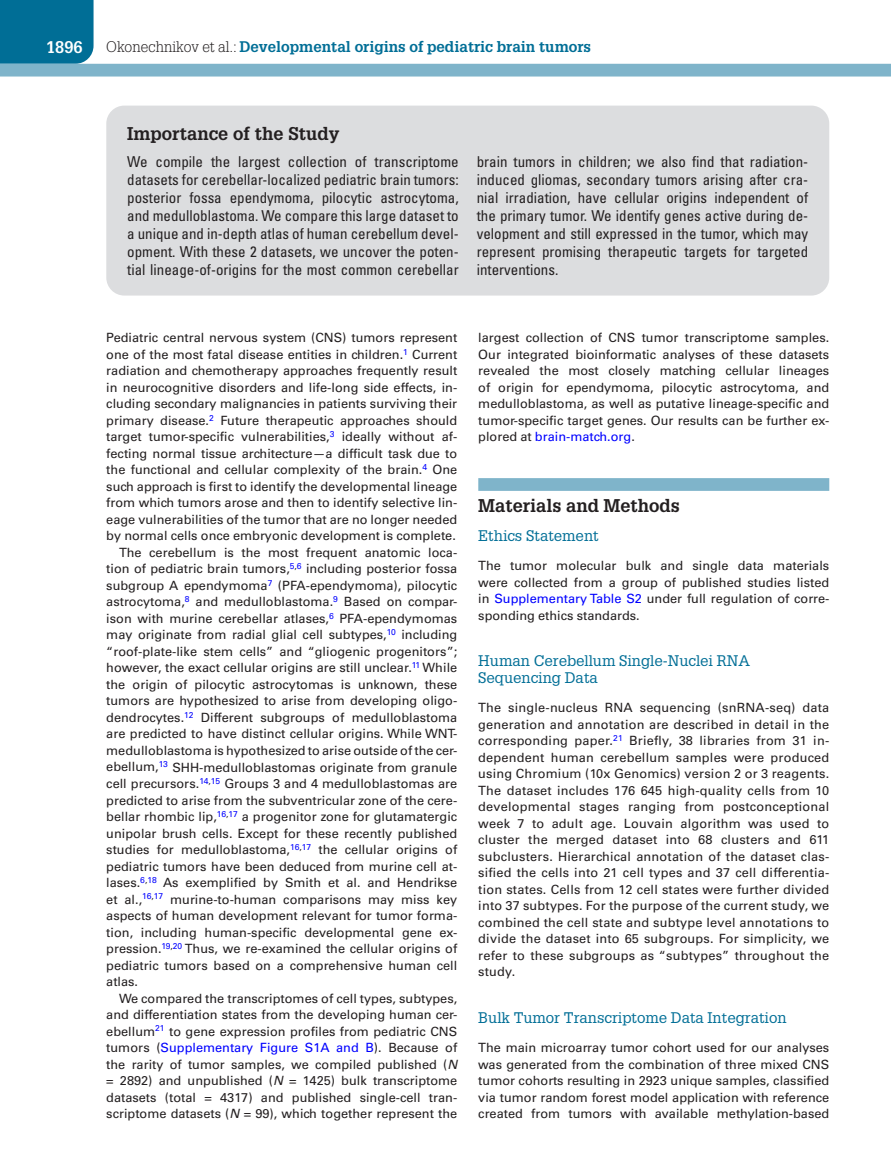
<style>
.page{position:relative;width:891px;height:1175px;background:#fff}
.page>*{position:absolute;margin:0;border:0;box-sizing:border-box;transform-origin:0 0}
.t1{font:700 18px "Glypha LT Std";color:#231f20}
.t2{font:700 16.5px "Glypha LT Std";color:#fff}
.t3{font:condensed 15px/18px "Univers LT Std";color:#231f20;text-align:justify}
.t4{font:15px/16.5px "Glypha LT Std";color:#006e96}
.t5{font:700 15px "Glypha LT Std";color:#006e96}
.t6{font:12.75px/16.5px "Univers LT Std";color:#231f20;text-align:justify}
.t7{font:12.75px "Univers LT Std";color:#00f}
.s1{font-weight:300;color:#231f20}
.s2{color:#231f20}
.s3{font-style:italic}
.s4{color:#00f}
</style>
<div class="page">
<div style="left:0;top:0;width:94px;height:64px;background:#006e96"></div>
<div style="left:0;top:64px;width:891px;height:12px;background:#7fb4ca"></div>
<div style="left:478px;top:478px;width:351px;height:13px;background:#7fb4ca"></div>
<div style="left:106px;top:106px;width:723px;height:189px;background:#dcdddf;border-radius:18px"></div>
<p class="t2" style="left:46px;top:37px;width:38px">1896</p>
<p class="t5" style="left:106px;top:37px;width:486px"><span class="s1">Okonechnikov et al.:</span> Developmental origins of pediatric brain tumors</p>
<h1 class="t1" style="left:127px;top:122px;width:214px">Importance of the Study</h1>
<p class="t3" style="left:127px;top:152px;width:333px">We compile the largest collection of transcriptome datasets for cerebellar-localized pediatric brain tumors: posterior fossa ependymoma, pilocytic astrocytoma, and medulloblastoma. We compare this large dataset to a unique and in-depth atlas of human cerebellum devel&shy;opment. With these 2 datasets, we uncover the poten&shy;tial lineage-of-origins for the most common cerebellar</p>
<p class="t3" style="left:477px;top:152px;width:333px">brain tumors in children; we also find that radiation&shy;induced gliomas, secondary tumors arising after cra&shy;nial irradiation, have cellular origins independent of the primary tumor. We identify genes active during de&shy;velopment and still expressed in the tumor, which may represent promising therapeutic targets for targeted interventions.</p>
<p class="t6" style="left:106px;top:329px;width:352px">Pediatric central nervous system (CNS) tumors represent</p>
<p class="t6" style="left:106px;top:346px;width:352px">one of the most fatal disease entities in children.<sup>1</sup> Current</p>
<p class="t6" style="left:106px;top:362px;width:353px">radiation and chemotherapy approaches frequently result</p>
<p class="t6" style="left:106px;top:379px;width:353px">in neurocognitive disorders and life-long side effects, in-</p>
<p class="t6" style="left:106px;top:395px;width:352px">cluding secondary malignancies in patients surviving their</p>
<p class="t6" style="left:106px;top:412px;width:353px">primary disease.<sup>2</sup> Future therapeutic approaches should</p>
<p class="t6" style="left:106px;top:428px;width:352px">target tumor-specific vulnerabilities,<sup>3</sup> ideally without af-</p>
<p class="t6" style="left:106px;top:445px;width:353px">fecting normal tissue architecture—a difficult task due to</p>
<p class="t6" style="left:106px;top:461px;width:352px">the functional and cellular complexity of the brain.<sup>4</sup> One</p>
<p class="t6" style="left:106px;top:478px;width:353px">such approach is first to identify the developmental lineage</p>
<p class="t6" style="left:106px;top:494px;width:353px">from which tumors arose and then to identify selective lin-</p>
<p class="t6" style="left:106px;top:511px;width:352px">eage vulnerabilities of the tumor that are no longer needed</p>
<p class="t6" style="left:106px;top:527px;width:351px">by normal cells once embryonic development is complete.</p>
<p class="t6" style="left:119px;top:544px;width:340px">The cerebellum is the most frequent anatomic loca-</p>
<p class="t6" style="left:106px;top:560px;width:352px">tion of pediatric brain tumors,<sup>5</sup><sup>,</sup><sup>6</sup> including posterior fossa</p>
<p class="t6" style="left:106px;top:577px;width:352px">subgroup A ependymoma<sup>7</sup> (PFA-ependymoma), pilocytic</p>
<p class="t6" style="left:106px;top:593px;width:353px">astrocytoma,<sup>8</sup> and medulloblastoma.<sup>9</sup> Based on compar-</p>
<p class="t6" style="left:106px;top:610px;width:352px">ison with murine cerebellar atlases,<sup>6</sup> PFA-ependymomas</p>
<p class="t6" style="left:106px;top:626px;width:353px">may originate from radial glial cell subtypes,<sup>10</sup> including</p>
<p class="t6" style="left:106px;top:643px;width:353px">“roof-plate-like stem cells” and “gliogenic progenitors”;</p>
<p class="t6" style="left:106px;top:659px;width:353px">however, the exact cellular origins are still unclear.<sup>11</sup> While</p>
<p class="t6" style="left:106px;top:676px;width:353px">the origin of pilocytic astrocytomas is unknown, these</p>
<p class="t6" style="left:106px;top:692px;width:353px">tumors are hypothesized to arise from developing oligo-</p>
<p class="t6" style="left:106px;top:709px;width:353px">dendrocytes.<sup>12</sup> Different subgroups of medulloblastoma</p>
<p class="t6" style="left:106px;top:725px;width:352px">are predicted to have distinct cellular origins. While WNT-</p>
<p class="t6" style="left:106px;top:742px;width:352px">medulloblastoma is hypothesized to arise outside of the cer-</p>
<p class="t6" style="left:106px;top:758px;width:353px">ebellum,<sup>13</sup> SHH-medulloblastomas originate from granule</p>
<p class="t6" style="left:106px;top:775px;width:353px">cell precursors.<sup>14</sup><sup>,</sup><sup>15</sup> Groups 3 and 4 medulloblastomas are</p>
<p class="t6" style="left:106px;top:791px;width:352px">predicted to arise from the subventricular zone of the cere-</p>
<p class="t6" style="left:106px;top:808px;width:352px">bellar rhombic lip,<sup>16</sup><sup>,</sup><sup>17</sup> a progenitor zone for glutamatergic</p>
<p class="t6" style="left:106px;top:824px;width:352px">unipolar brush cells. Except for these recently published</p>
<p class="t6" style="left:106px;top:841px;width:353px">studies for medulloblastoma,<sup>16</sup><sup>,</sup><sup>17</sup> the cellular origins of</p>
<p class="t6" style="left:106px;top:857px;width:352px">pediatric tumors have been deduced from murine cell at-</p>
<p class="t6" style="left:106px;top:874px;width:353px">lases.<sup>6</sup><sup>,</sup><sup>18</sup> As exemplified by Smith et al. and Hendrikse</p>
<p class="t6" style="left:106px;top:890px;width:353px">et al.,<sup>16</sup><sup>,</sup><sup>17</sup> murine-to-human comparisons may miss key</p>
<p class="t6" style="left:106px;top:907px;width:353px">aspects of human development relevant for tumor forma-</p>
<p class="t6" style="left:106px;top:923px;width:352px">tion, including human-specific developmental gene ex-</p>
<p class="t6" style="left:106px;top:940px;width:352px">pression.<sup>19</sup><sup>,</sup><sup>20</sup> Thus, we re-examined the cellular origins of</p>
<p class="t6" style="left:106px;top:956px;width:353px">pediatric tumors based on a comprehensive human cell</p>
<p class="t6" style="left:106px;top:973px;width:33px">atlas.</p>
<p class="t6" style="left:119px;top:989px;width:340px">We compared the transcriptomes of cell types, subtypes,</p>
<p class="t6" style="left:106px;top:1006px;width:352px">and differentiation states from the developing human cer-</p>
<p class="t6" style="left:106px;top:1022px;width:352px">ebellum<sup>21</sup> to gene expression profiles from pediatric CNS</p>
<p class="t7" style="left:106px;top:1040px;width:353px"><span class="s2">tumors (</span>Supplementary Figure S1A and B<span class="s2">). Because of</span></p>
<p class="t6" style="left:106px;top:1055px;width:353px">the rarity of tumor samples, we compiled published (<span class="s3">N</span></p>
<p class="t6" style="left:106px;top:1072px;width:353px">= 2892) and unpublished (<span class="s3">N</span> = 1425) bulk transcriptome</p>
<p class="t6" style="left:106px;top:1088px;width:353px">datasets (total = 4317) and published single-cell tran-</p>
<p class="t6" style="left:106px;top:1105px;width:353px">scriptome datasets (<span class="s3">N</span> = 99), which together represent the</p>
<p class="t6" style="left:478px;top:329px;width:353px">largest collection of CNS tumor transcriptome samples.<br>Our integrated bioinformatic analyses of these datasets revealed the most closely matching cellular lineages of origin for ependymoma, pilocytic astrocytoma, and medulloblastoma, as well as putative lineage-specific and tumor-specific target genes. Our results can be further ex&shy;plored at <span class="s4">brain-match.org</span>.</p>
<h1 class="t1" style="left:478px;top:494px;width:203px">Materials and Methods</h1>
<p class="t4" style="left:478px;top:527px;width:122px">Ethics Statement</p>
<p class="t6" style="left:478px;top:557px;width:353px">The tumor molecular bulk and single data materials were collected from a group of published studies listed in <span class="s4">Supplementary Table S2</span> under full regulation of corre&shy;sponding ethics standards.</p>
<p class="t4" style="left:478px;top:652px;width:273px">Human Cerebellum Single-Nuclei RNA<br>Sequencing Data</p>
<p class="t6" style="left:478px;top:699px;width:353px">The single-nucleus RNA sequencing (snRNA-seq) data generation and annotation are described in detail in the corresponding paper.<sup>21</sup> Briefly, 38 libraries from 31 in&shy;dependent human cerebellum samples were produced using Chromium (10x Genomics) version 2 or 3 reagents.<br>The dataset includes 176 645 high-quality cells from 10 developmental stages ranging from postconceptional week 7 to adult age. Louvain algorithm was used to cluster the merged dataset into 68 clusters and 611 subclusters. Hierarchical annotation of the dataset clas&shy;sified the cells into 21 cell types and 37 cell differentia&shy;tion states. Cells from 12 cell states were further divided into 37 subtypes. For the purpose of the current study, we combined the cell state and subtype level annotations to divide the dataset into 65 subgroups. For simplicity, we refer to these subgroups as “subtypes” throughout the study.</p>
<p class="t4" style="left:478px;top:1009px;width:310px">Bulk Tumor Transcriptome Data Integration</p>
<p class="t6" style="left:478px;top:1039px;width:353px">The main microarray tumor cohort used for our analyses was generated from the combination of three mixed CNS tumor cohorts resulting in 2923 unique samples, classified via tumor random forest model application with reference created from tumors with available methylation-based</p>
</div>
